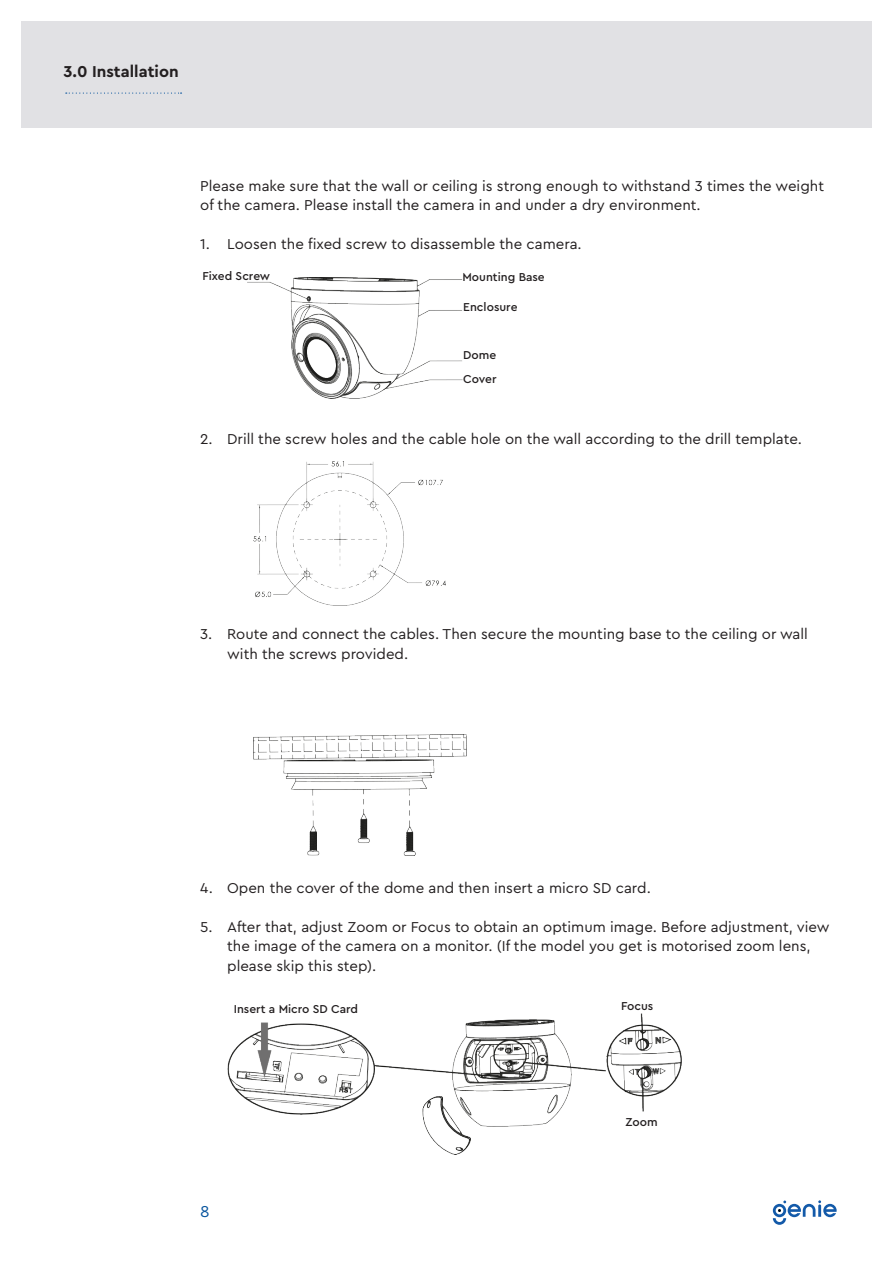
<style>
.page{position:relative;width:893px;height:1263px;background:#fff}
.page>*{position:absolute;margin:0;border:0;box-sizing:border-box;transform-origin:0 0}
.Section_Title{font:700 16.5px "Cera Pro";color:#231f20}
.t1{font:16.5px "Cera Pro";color:#09559e}
.t2{font:15px/19.5px "Cera Pro";color:#231f20}
.t3{font:500 12px "Cera Pro";color:#231f20}
</style>
<div class="page">
<div style="left:21px;top:21px;width:851px;height:107px;background:#e1e1e4"></div>
<svg style="left:773px;top:1200px;width:64px;height:25px"></svg>
<svg style="left:66px;top:93px;width:116px;height:1px"></svg>
<img style="left:248px;top:277px;width:214px;height:122px">
<img style="left:254px;top:461px;width:191px;height:144px">
<img style="left:254px;top:734px;width:213px;height:121px">
<img style="left:227px;top:1013px;width:454px;height:141px">
<p class="Section_Title" style="left:64px;top:60px;width:117px">3.0 Installation</p>
<p class="t2" style="left:200px;top:175px;width:625px">Please make sure that the wall or ceiling is strong enough to withstand 3 times the weight of the camera. Please install the camera in and under a dry environment.</p>
<p class="t2" style="left:200px;top:234px;width:383px">1. Loosen the fixed screw to disassemble the camera.</p>
<p class="t3" style="left:202px;top:268px;width:69px">Fixed Screw</p>
<p class="t3" style="left:462px;top:269px;width:84px">Mounting Base</p>
<p class="t3" style="left:463px;top:299px;width:56px">Enclosure</p>
<p class="t3" style="left:463px;top:347px;width:35px">Dome</p>
<p class="t3" style="left:463px;top:371px;width:35px">Cover</p>
<p class="t2" style="left:200px;top:429px;width:603px">2. Drill the screw holes and the cable hole on the wall according to the drill template.</p>
<p class="t2" style="left:227px;top:624px;width:582px;text-indent:-27px">3. Route and connect the cables. Then secure the mounting base to the ceiling or wall with the screws provided.</p>
<p class="t2" style="left:200px;top:877px;width:452px">4. Open the cover of the dome and then insert a micro SD card.</p>
<p class="t2" style="left:227px;top:916px;width:604px;text-indent:-27px">5. After that, adjust Zoom or Focus to obtain an optimum image. Before adjustment, view the image of the camera on a monitor. (If the model you get is motorised zoom lens, please skip this step).</p>
<p class="t3" style="left:234px;top:1001px;width:126px">Insert a Micro SD Card</p>
<p class="t1" style="left:200px;top:1200px;width:11px">8</p>
<p class="t3" style="left:621px;top:998px;width:34px">Focus</p>
<p class="t3" style="left:625px;top:1113px;width:34px">Zoom</p>
</div>
